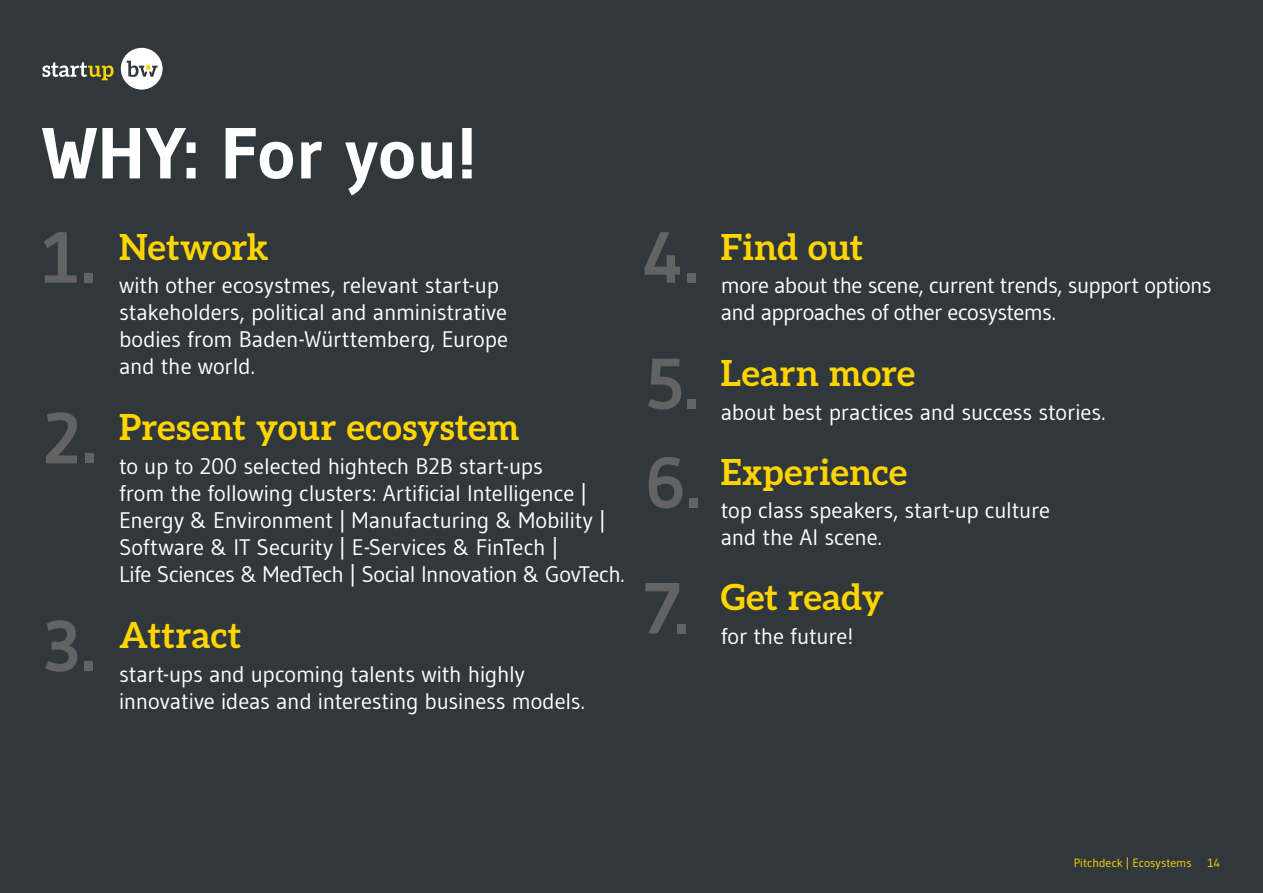
<style>
.page{position:relative;width:1263px;height:893px;background:#30383b}
.page>*{position:absolute;margin:0;border:0;box-sizing:border-box;transform-origin:0 0}
.t1{font:700 72px/125.4px "Gudea";color:#646363}
.t2{font:700 72px "Gudea";letter-spacing:.005em;color:#fff}
.t3{font:700 36px "Aleo";letter-spacing:.015em;color:#ffd500}
.t4{font:22.5px/27px "Gudea";letter-spacing:-.01em;color:#fff}
.t5{font:12px "Gudea";color:#ffd500}
</style>
<div class="page">
<svg style="left:43px;top:62px;width:70px;height:18px"></svg>
<div style="left:121px;top:48px;width:42px;height:42px;background:#fff;border-radius:50%"></div>
<svg style="left:127px;top:61px;width:31px;height:16px"></svg>
<h1 class="t2" style="left:43px;top:108px;width:435px">WHY: For you!</h1>
<h1 class="t1" style="left:43px;top:194px;width:54px">1.</h1>
<h1 class="t1" style="left:644px;top:194px;width:55px">4.</h1>
<h2 class="t3" style="left:119px;top:226px;width:151px">Network</h2>
<p class="t4" style="left:119px;top:271px;width:391px">with other ecosystmes, relevant start-up stakeholders, political and anministrative bodies from Baden-Württemberg, Europe and the world.</p>
<h1 class="t1" style="left:644px;top:321px;width:56px">5.</h1>
<h1 class="t1" style="left:43px;top:375px;width:55px">2.</h1>
<h1 class="t1" style="left:43px;top:583px;width:54px">3.</h1>
<h2 class="t3" style="left:119px;top:407px;width:402px">Present your ecosystem</h2>
<p class="t4" style="left:119px;top:452px;width:507px">to up to 200 selected hightech B2B start-ups<br>from the following clusters: Artificial Intelligence | Energy &amp; Environment | Manufacturing &amp; Mobility | Software &amp; IT Security | E-Services &amp; FinTech |<br>Life Sciences &amp; MedTech | Social Innovation &amp; GovTech.</p>
<h2 class="t3" style="left:119px;top:615px;width:124px">Attract</h2>
<p class="t4" style="left:119px;top:660px;width:467px">start-ups and upcoming talents with highly innovative ideas and interesting business models.</p>
<h1 class="t1" style="left:644px;top:420px;width:57px">6.<br>7.</h1>
<h2 class="t3" style="left:721px;top:226px;width:144px">Find out</h2>
<p class="t4" style="left:721px;top:271px;width:492px">more about the scene, current trends, support options and approaches of other ecosystems.</p>
<h2 class="t3" style="left:721px;top:352px;width:196px">Learn more</h2>
<p class="t4" style="left:721px;top:398px;width:386px">about best practices and success stories.</p>
<h2 class="t3" style="left:721px;top:451px;width:188px">Experience</h2>
<p class="t4" style="left:721px;top:497px;width:331px">top class speakers, start-up culture and the AI scene.</p>
<h2 class="t3" style="left:721px;top:577px;width:164px">Get ready</h2>
<p class="t4" style="left:721px;top:622px;width:134px">for the future!</p>
<p class="t5" style="left:1074px;top:856px;width:119px">Pitchdeck | Ecosystems</p>
<p class="t5" style="left:1207px;top:856px;width:14px">14</p>
</div>
